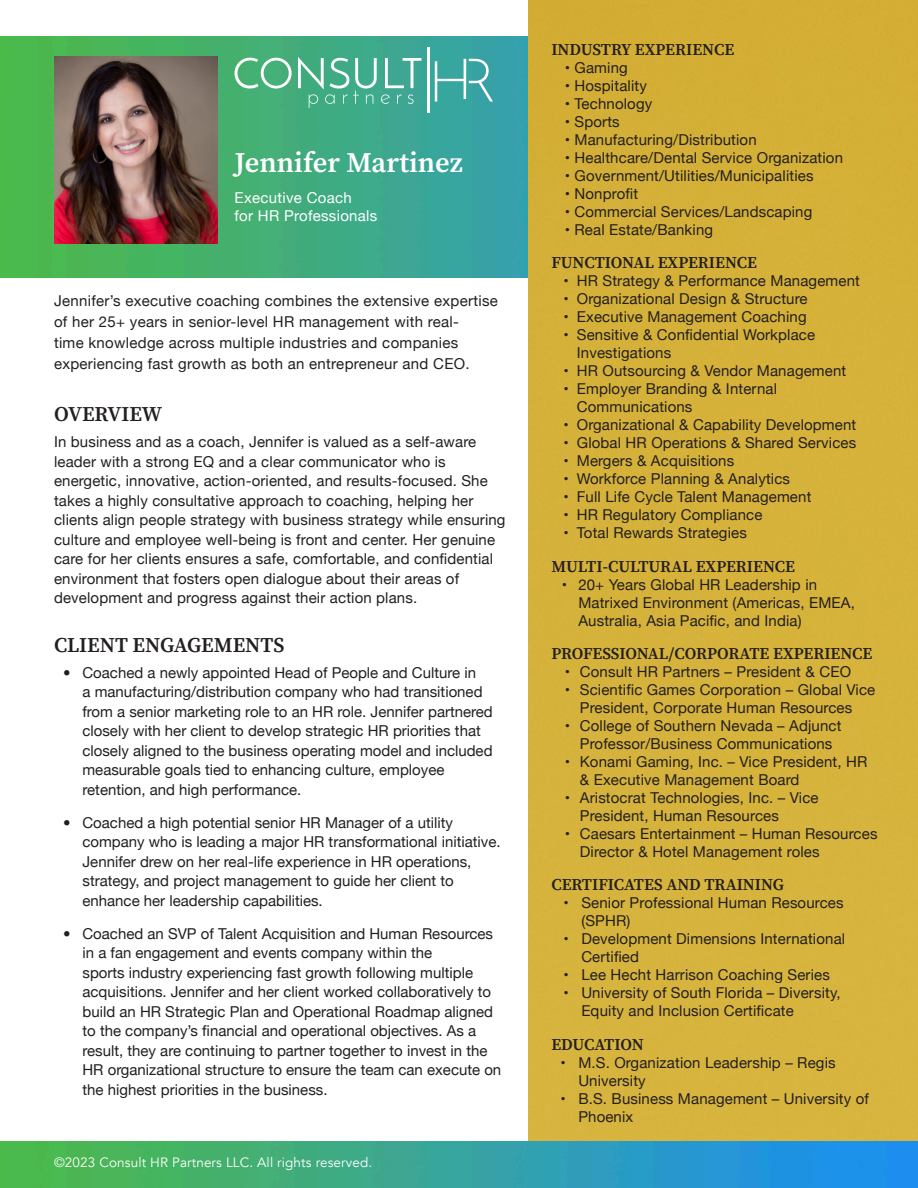
<style>
.page{position:relative;width:918px;height:1188px;background:#fff}
.page>*{position:absolute;margin:0;border:0;box-sizing:border-box;transform-origin:0 0}
.t1{font:28.5px "Source Serif Variable";color:#fff}
.t2{font:21px "Source Serif Variable";color:#231f20}
.t3{font:16.5px "Source Serif Variable";letter-spacing:-.005em;color:#231f20}
.t4{font:15px/19.5px "Helvetica Neue";letter-spacing:.01em;color:#231f20}
.t5{font:15px "Helvetica Neue";letter-spacing:.02em;color:#fff}
.t6{font:13.5px "Avenir";letter-spacing:.01em;color:#fff}
.s1{font-family:"Avenir"}
</style>
<div class="page">
<img style="left:0;top:37px;width:528px;height:241px">
<div style="left:528px;top:0;width:390px;height:1142px;background:#d6b23b"></div>
<img style="left:54px;top:56px;width:163px;height:188px">
<svg style="left:235px;top:58px;width:57px;height:31px"></svg>
<svg style="left:298px;top:57px;width:123px;height:51px;background:#5eb79c"></svg>
<svg style="left:435px;top:59px;width:58px;height:43px;background:#5ab4b1"></svg>
<hr style="left:427px;top:47px;width:2px;height:66px;background:#fff">
<img style="left:0;top:1142px;width:918px;height:46px">
<p class="t1" style="left:235px;top:143px;width:230px">Jennifer Martinez</p>
<p class="t5" style="left:235px;top:187px;width:119px">Executive Coach</p>
<p class="t5" style="left:235px;top:205px;width:144px">for HR Professionals</p>
<p class="t4" style="left:54px;top:291px;width:445px;line-height:21px">Jennifer’s executive coaching combines the extensive expertise of her 25+ years in senior-level HR management with real-<br>time knowledge across multiple industries and companies experiencing fast growth as both an entrepreneur and CEO.</p>
<p class="t2" style="left:54px;top:400px;width:110px">OVERVIEW</p>
<p class="t4" style="left:54px;top:433px;width:453px">In business and as a coach, Jennifer is valued as a self-aware leader with a strong EQ and a clear communicator who is energetic, innovative, action-oriented, and results-focused. She takes a highly consultative approach to coaching, helping her clients align people strategy with business strategy while ensuring culture and employee well-being is front and center. Her genuine care for her clients ensures a safe, comfortable, and confidential environment that fosters open dialogue about their areas of development and progress against their action plans.</p>
<p class="t2" style="left:54px;top:631px;width:232px">CLIENT ENGAGEMENTS</p>
<p class="t4" style="left:82px;top:664px;width:412px;text-indent:-20px"><span class="s1">•</span> Coached a newly appointed Head of People and Culture in<br>a manufacturing/distribution company who had transitioned from a senior marketing role to an HR role. Jennifer partnered closely with her client to develop strategic HR priorities that closely aligned to the business operating model and included measurable goals tied to enhancing culture, employee retention, and high performance.</p>
<p class="t4" style="left:82px;top:814px;width:420px;text-indent:-20px"><span class="s1">•</span> Coached a high potential senior HR Manager of a utility company who is leading a major HR transformational initiative.<br>Jennifer drew on her real-life experience in HR operations, strategy, and project management to guide her client to enhance her leadership capabilities.</p>
<p class="t4" style="left:82px;top:925px;width:420px;text-indent:-20px"><span class="s1">•</span> Coached an SVP of Talent Acquisition and Human Resources in a fan engagement and events company within the<br>sports industry experiencing fast growth following multiple acquisitions. Jennifer and her client worked collaboratively to build an HR Strategic Plan and Operational Roadmap aligned to the company’s financial and operational objectives. As a result, they are continuing to partner together to invest in the HR organizational structure to ensure the team can execute on the highest priorities in the business.</p>
<p class="t6" style="left:54px;top:1154px;width:320px">©2023 Consult HR Partners LLC. All rights reserved.</p>
<p class="t3" style="left:551px;top:39px;width:184px">INDUSTRY EXPERIENCE</p>
<p class="t4" style="left:565px;top:59px;width:64px">• Gaming</p>
<p class="t4" style="left:565px;top:77px;width:84px">• Hospitality</p>
<p class="t4" style="left:565px;top:95px;width:89px">• Technology</p>
<p class="t4" style="left:565px;top:113px;width:56px">• Sports</p>
<p class="t4" style="left:565px;top:131px;width:193px">• Manufacturing/Distribution</p>
<p class="t4" style="left:565px;top:149px;width:280px">• Healthcare/Dental Service Organization</p>
<p class="t4" style="left:565px;top:167px;width:250px">• Government/Utilities/Municipalities</p>
<p class="t4" style="left:565px;top:185px;width:75px">• Nonprofit</p>
<p class="t4" style="left:565px;top:203px;width:249px">• Commercial Services/Landscaping</p>
<p class="t4" style="left:565px;top:221px;width:150px">• Real Estate/Banking</p>
<p class="t3" style="left:551px;top:252px;width:207px">FUNCTIONAL EXPERIENCE</p>
<p class="t4" style="left:563px;top:272px;width:298px">• HR Strategy &amp; Performance Management</p>
<p class="t4" style="left:563px;top:290px;width:246px">• Organizational Design &amp; Structure</p>
<p class="t4" style="left:563px;top:308px;width:245px">• Executive Management Coaching</p>
<p class="t4" style="left:577px;top:327px;width:240px;line-height:18px;text-indent:-14px">• Sensitive &amp; Confidential Workplace<br>Investigations</p>
<p class="t4" style="left:563px;top:362px;width:284px">• HR Outsourcing &amp; Vendor Management</p>
<p class="t4" style="left:577px;top:381px;width:202px;line-height:18px;text-indent:-14px">• Employer Branding &amp; Internal<br>Communications</p>
<p class="t4" style="left:563px;top:416px;width:294px">• Organizational &amp; Capability Development</p>
<p class="t4" style="left:563px;top:434px;width:294px">• Global HR Operations &amp; Shared Services</p>
<p class="t4" style="left:563px;top:452px;width:172px">• Mergers &amp; Acquisitions</p>
<p class="t4" style="left:563px;top:470px;width:228px">• Workforce Planning &amp; Analytics</p>
<p class="t4" style="left:563px;top:488px;width:250px">• Full Life Cycle Talent Management</p>
<p class="t4" style="left:563px;top:506px;width:201px">• HR Regulatory Compliance</p>
<p class="t4" style="left:563px;top:524px;width:185px">• Total Rewards Strategies</p>
<p class="t3" style="left:551px;top:555px;width:245px">MULTI-CULTURAL EXPERIENCE</p>
<p class="t4" style="left:578px;top:576px;width:278px;line-height:18px;text-indent:-16px">• 20+ Years Global HR Leadership in<br>Matrixed Environment (Americas, EMEA,<br>Australia, Asia Pacific, and India)</p>
<p class="t3" style="left:551px;top:643px;width:323px">PROFESSIONAL/CORPORATE EXPERIENCE</p>
<p class="t4" style="left:565px;top:663px;width:288px">• Consult HR Partners – President &amp; CEO</p>
<p class="t4" style="left:565px;top:682px;width:312px;line-height:18px;text-align:center">• Scientific Games Corporation – Global Vice<br>President, Corporate Human Resources</p>
<p class="t4" style="left:565px;top:718px;width:278px;line-height:18px;text-align:center">• College of Southern Nevada – Adjunct<br>Professor/Business Communications</p>
<p class="t4" style="left:580px;top:754px;width:289px;line-height:18px;text-indent:-15px">• Konami Gaming, Inc. – Vice President, HR &amp; Executive Management Board</p>
<p class="t4" style="left:580px;top:790px;width:240px;line-height:18px;text-indent:-15px">• Aristocrat Technologies, Inc. – Vice<br>President, Human Resources</p>
<p class="t4" style="left:580px;top:826px;width:299px;line-height:18px;text-indent:-15px">• Caesars Entertainment – Human Resources<br>Director &amp; Hotel Management roles</p>
<p class="t3" style="left:551px;top:874px;width:234px">CERTIFICATES AND TRAINING</p>
<p class="t4" style="left:581px;top:895px;width:264px;line-height:18px;text-indent:-18px">• Senior Professional Human Resources (SPHR)</p>
<p class="t4" style="left:581px;top:931px;width:265px;line-height:18px;text-indent:-18px">• Development Dimensions International<br>Certified</p>
<p class="t4" style="left:563px;top:966px;width:268px">• Lee Hecht Harrison Coaching Series</p>
<p class="t4" style="left:581px;top:985px;width:261px;line-height:18px;text-indent:-18px">• University of South Florida – Diversity,<br>Equity and Inclusion Certificate</p>
<p class="t3" style="left:551px;top:1033px;width:94px">EDUCATION</p>
<p class="t4" style="left:578px;top:1054px;width:259px;line-height:18px;text-indent:-18px">• M.S. Organization Leadership – Regis<br>University</p>
<p class="t4" style="left:578px;top:1090px;width:292px;line-height:18px;text-indent:-18px">• B.S. Business Management – University of<br>Phoenix</p>
</div>
